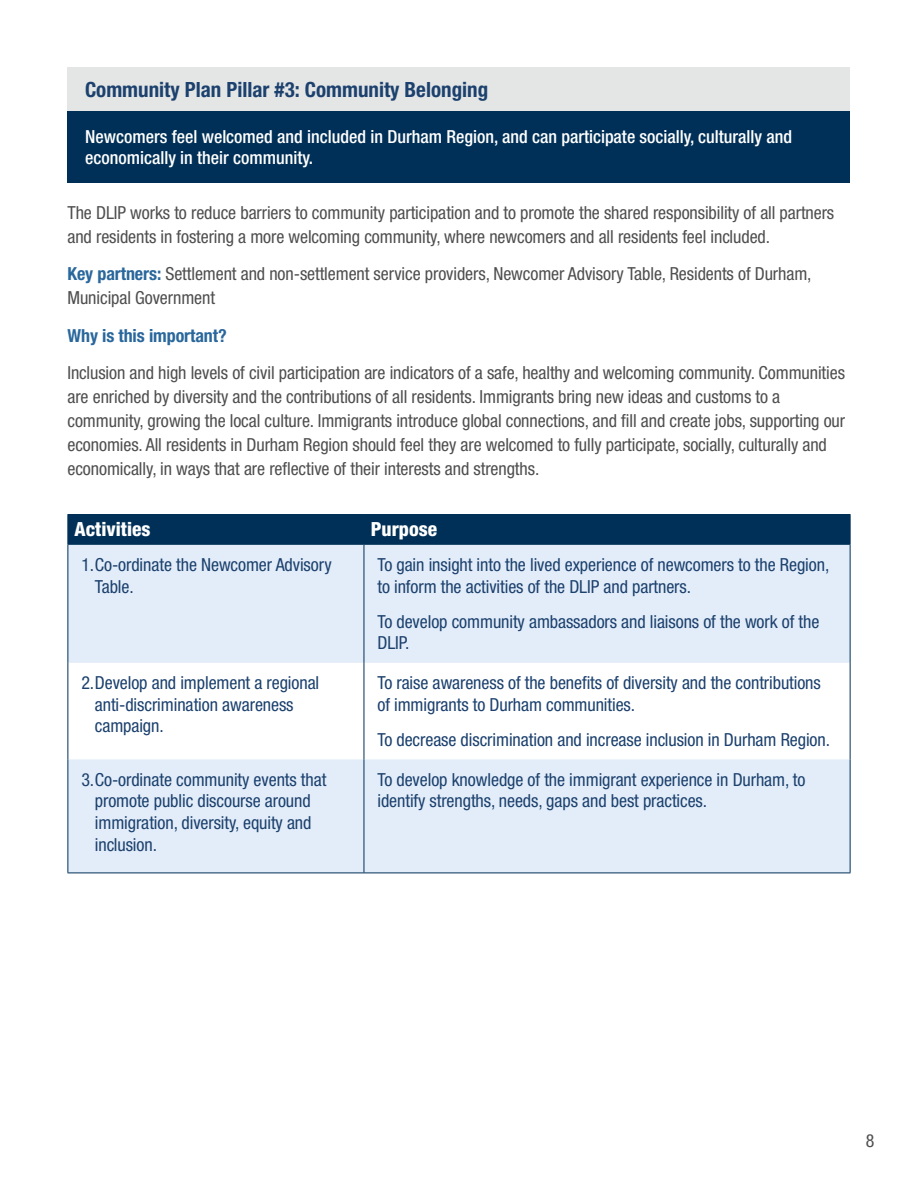
<style>
.page{position:relative;width:918px;height:1188px;background:#fff}
.page>*{position:absolute;margin:0;border:0;box-sizing:border-box;transform-origin:0 0}
.Section_Subtitle{font:700 condensed 21px "Helvetica Neue LT Std";color:#1c416e}
.Table_Content_title{font:800 condensed 19.5px "Helvetica Neue LT Std";color:#fff}
.Body_Copy{font:condensed 18px/24px "Helvetica Neue LT Std";letter-spacing:-.005em;color:#4f4f50}
.Table_Content_Copy{font:condensed 18px/21.6px "Helvetica Neue LT Std";letter-spacing:-.005em;color:#1c416e}
.Table_Content_Number{font:condensed 18px/21.6px "Helvetica Neue LT Std";letter-spacing:-.005em;color:#1c416e}
.Pillar_Copy{font:500 condensed 18px/21.6px "Helvetica Neue LT Std";color:#fff}
.Body_Copy-2{font:700 condensed 18px "Helvetica Neue LT Std";letter-spacing:-.005em;color:#29679c}
.s1{font-weight:700;color:#29679c}
</style>
<div class="page">
<div style="left:68px;top:68px;width:782px;height:43px;background:#e4e6e6"></div>
<div style="left:68px;top:111px;width:782px;height:71px;background:#003057"></div>
<svg style="left:69px;top:545px;width:781px;height:328px;fill:#e3edf9"></svg>
<hr style="left:68px;top:514px;width:296px;height:1px;background:#003057">
<hr style="left:364px;top:514px;width:486px;height:1px;background:#003057">
<div style="left:68px;top:515px;width:783px;height:29px;background:#003057"></div>
<hr style="left:68px;top:544px;width:296px;height:1px;background:#003057">
<hr style="left:68px;top:545px;width:1px;height:118px;background:#003057">
<hr style="left:364px;top:544px;width:486px;height:1px;background:#003057">
<hr style="left:364px;top:545px;width:1px;height:118px;background:#003057">
<hr style="left:850px;top:545px;width:1px;height:118px;background:#003057">
<hr style="left:68px;top:663px;width:1px;height:96px;background:#003057">
<hr style="left:364px;top:663px;width:1px;height:96px;background:#003057">
<hr style="left:850px;top:663px;width:1px;height:96px;background:#003057">
<hr style="left:68px;top:759px;width:1px;height:114px;background:#003057">
<hr style="left:364px;top:759px;width:1px;height:114px;background:#003057">
<hr style="left:850px;top:759px;width:1px;height:114px;background:#003057">
<hr style="left:68px;top:873px;width:296px;height:1px;background:#003057">
<hr style="left:364px;top:873px;width:486px;height:1px;background:#003057">
<p class="Section_Subtitle" style="left:85px;top:77px;width:405px">Community Plan Pillar #3: Community Belonging</p>
<p class="Pillar_Copy" style="left:85px;top:125px;width:709px">Newcomers feel welcomed and included in Durham Region, and can participate socially, culturally and economically in their community.</p>
<p class="Body_Copy" style="left:68px;top:200px;width:768px">The DLIP works to reduce barriers to community participation and to promote the shared responsibility of all partners and residents in fostering a more welcoming community, where newcomers and all residents feel included.</p>
<p class="Body_Copy" style="left:68px;top:262px;width:746px"><span class="s1">Key partners:</span> Settlement and non-settlement service providers, Newcomer Advisory Table, Residents of Durham,<br>Municipal Government</p>
<p class="Body_Copy-2" style="left:68px;top:324px;width:161px">Why is this important?</p>
<p class="Body_Copy" style="left:68px;top:361px;width:779px">Inclusion and high levels of civil participation are indicators of a safe, healthy and welcoming community. Communities are enriched by diversity and the contributions of all residents. Immigrants bring new ideas and customs to a community, growing the local culture. Immigrants introduce global connections, and fill and create jobs, supporting our economies. All residents in Durham Region should feel they are welcomed to fully participate, socially, culturally and economically, in ways that are reflective of their interests and strengths.</p>
<h2 class="Table_Content_title" style="left:75px;top:517px;width:77px">Activities</h2>
<h2 class="Table_Content_title" style="left:371px;top:517px;width:68px">Purpose</h2>
<p class="Table_Content_Number" style="left:95px;top:554px;width:238px;text-indent:-14px">1.Co-ordinate the Newcomer Advisory<br>Table.</p>
<p class="Table_Content_Copy" style="left:377px;top:554px;width:453px">To gain insight into the lived experience of newcomers to the Region, to inform the activities of the DLIP and partners.</p>
<p class="Table_Content_Copy" style="left:377px;top:610px;width:443px">To develop community ambassadors and liaisons of the work of the<br>DLIP.</p>
<p class="Table_Content_Number" style="left:95px;top:672px;width:226px;text-indent:-14px">2.Develop and implement a regional anti-discrimination awareness campaign.</p>
<p class="Table_Content_Copy" style="left:377px;top:672px;width:445px">To raise awareness of the benefits of diversity and the contributions of immigrants to Durham communities.</p>
<p class="Table_Content_Copy" style="left:377px;top:729px;width:454px">To decrease discrimination and increase inclusion in Durham Region.</p>
<p class="Table_Content_Number" style="left:95px;top:768px;width:233px;text-indent:-14px">3.Co-ordinate community events that promote public discourse around immigration, diversity, equity and inclusion.</p>
<p class="Table_Content_Copy" style="left:377px;top:768px;width:430px">To develop knowledge of the immigrant experience in Durham, to identify strengths, needs, gaps and best practices.</p>
<p class="Body_Copy" style="left:866px;top:1129px;width:10px">8</p>
</div>
